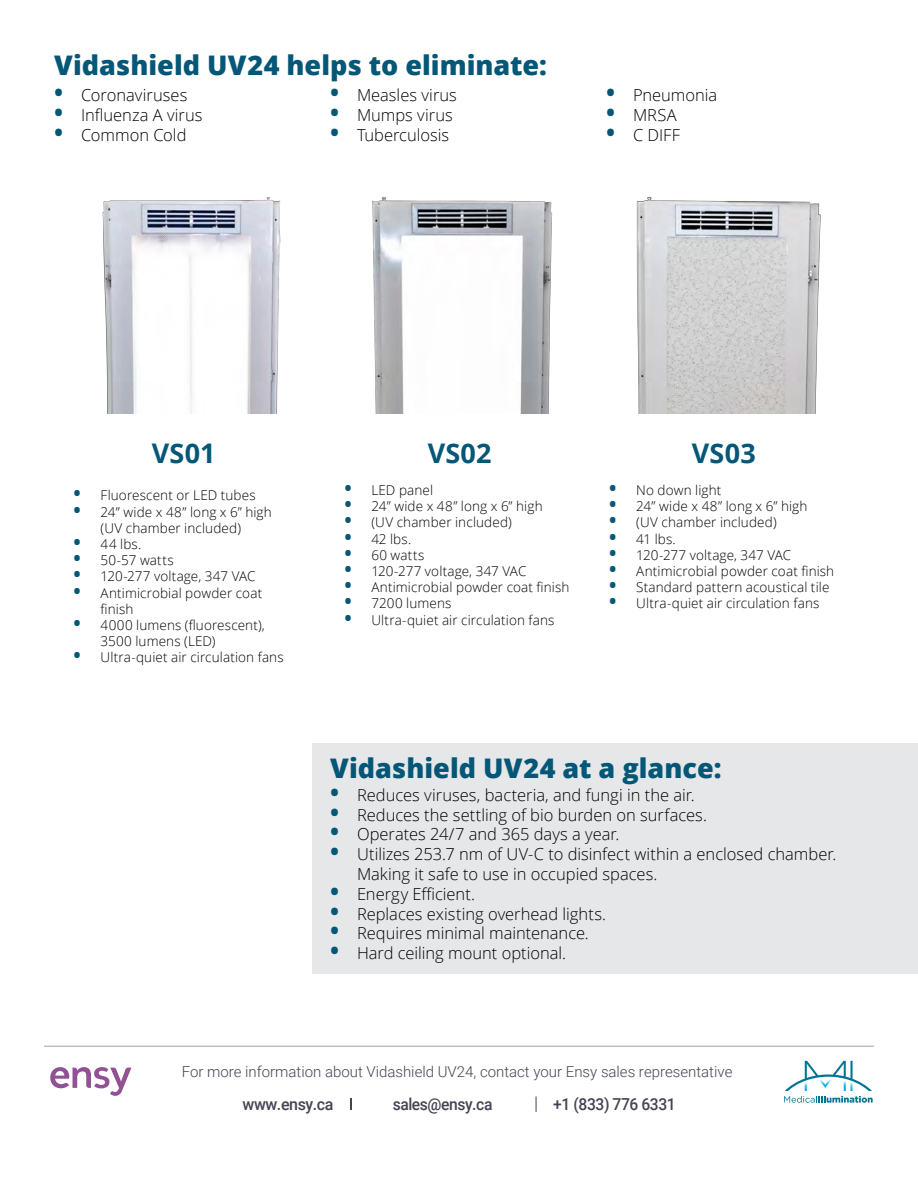
<style>
.page{position:relative;width:918px;height:1188px;background:#fff}
.page>*{position:absolute;margin:0;border:0;box-sizing:border-box;transform-origin:0 0}
.t1{font:800 27px "Open Sans";color:#045776}
.t2{font:700 27px "Open Sans";letter-spacing:.005em;color:#045776}
.t3{font:300 16.5px/19.8px "Open Sans";color:#000}
.t4{font:500 16.5px "Roboto";letter-spacing:-.025em;color:#434554;scale:.95 1}
.t5{font:500 16.5px "Roboto";letter-spacing:-.025em;color:#434554}
.t6{font:300 15px "Roboto";color:#434554}
.t7{font:300 13.5px/16.2px "Open Sans";letter-spacing:.01em;color:#000}
.s1{font-weight:700;font-size:24px;color:#045776}
.s2{font-weight:700;font-size:19.5px;color:#045776}
.s3{font-family:"Maven Pro";font-weight:400;font-size:15.3px}
</style>
<div class="page">
<div style="left:312px;top:744px;width:606px;height:230px;background:#e6e7e8"></div>
<img style="left:102px;top:197px;width:179px;height:217px">
<img style="left:372px;top:197px;width:181px;height:217px">
<img style="left:636px;top:197px;width:185px;height:217px">
<svg style="left:50px;top:1067px;width:81px;height:29px"></svg>
<hr style="left:44px;top:1046px;width:830px;height:1px;background:#434554">
<svg style="left:784px;top:1061px;width:89px;height:42px"></svg>
<h1 class="t1" style="left:54px;top:44px;width:494px">Vidashield UV24 helps to eliminate:</h1>
<p class="t3" style="left:54px;top:85px;width:135px"><span class="s1">•</span> Coronaviruses</p>
<p class="t3" style="left:54px;top:105px;width:150px"><span class="s1">•</span> Influenza A virus</p>
<p class="t3" style="left:54px;top:125px;width:134px"><span class="s1">•</span> Common Cold</p>
<p class="t3" style="left:330px;top:85px;width:129px"><span class="s1">•</span> Measles virus</p>
<p class="t3" style="left:330px;top:105px;width:124px"><span class="s1">•</span> Mumps virus</p>
<p class="t3" style="left:330px;top:125px;width:121px"><span class="s1">•</span> Tuberculosis</p>
<p class="t3" style="left:606px;top:85px;width:113px"><span class="s1">•</span> Pneumonia</p>
<p class="t3" style="left:606px;top:105px;width:72px"><span class="s1">•</span> MRSA</p>
<p class="t3" style="left:606px;top:125px;width:76px"><span class="s1">•</span> C DIFF</p>
<h1 class="t2" style="left:152px;top:434px;width:65px">VS01</h1>
<p class="t7" style="left:74px;top:487px;width:184px"><span class="s2">•</span> Fluorescent or LED tubes</p>
<p class="t7" style="left:74px;top:503px;width:200px;text-align:center"><span class="s2">•</span> 24” wide x 48” long x 6” high (UV chamber included)</p>
<p class="t7" style="left:74px;top:536px;width:69px"><span class="s2">•</span> 44 lbs.</p>
<p class="t7" style="left:74px;top:552px;width:102px"><span class="s2">•</span> 50-57 watts</p>
<p class="t7" style="left:74px;top:568px;width:184px"><span class="s2">•</span> 120-277 voltage, 347 VAC</p>
<p class="t7" style="left:101px;top:584px;width:163px;text-indent:-27px"><span class="s2">•</span> Antimicrobial powder coat finish</p>
<p class="t7" style="left:101px;top:617px;width:166px;text-indent:-27px"><span class="s2">•</span> 4000 lumens (fluorescent),<br>3500 lumens (LED)</p>
<p class="t7" style="left:74px;top:649px;width:212px"><span class="s2">•</span> Ultra-quiet air circulation fans</p>
<h1 class="t2" style="left:428px;top:434px;width:65px">VS02</h1>
<p class="t7" style="left:344px;top:482px;width:90px"><span class="s2">•</span> LED panel</p>
<p class="t7" style="left:344px;top:498px;width:200px"><span class="s2">•</span> 24” wide x 48” long x 6” high</p>
<p class="t7" style="left:344px;top:514px;width:169px"><span class="s2">•</span> (UV chamber included)</p>
<p class="t7" style="left:344px;top:530px;width:68px"><span class="s2">•</span> 42 lbs.</p>
<p class="t7" style="left:344px;top:546px;width:81px"><span class="s2">•</span> 60 watts</p>
<p class="t7" style="left:344px;top:563px;width:184px"><span class="s2">•</span> 120-277 voltage, 347 VAC</p>
<p class="t7" style="left:344px;top:579px;width:226px"><span class="s2">•</span> Antimicrobial powder coat finish</p>
<p class="t7" style="left:344px;top:595px;width:109px"><span class="s2">•</span> 7200 lumens</p>
<p class="t7" style="left:344px;top:611px;width:212px"><span class="s2">•</span> Ultra-quiet air circulation fans</p>
<h1 class="t2" style="left:692px;top:434px;width:66px">VS03</h1>
<p class="t7" style="left:609px;top:482px;width:114px"><span class="s2">•</span> No down light</p>
<p class="t7" style="left:609px;top:498px;width:200px"><span class="s2">•</span> 24” wide x 48” long x 6” high</p>
<p class="t7" style="left:609px;top:514px;width:169px"><span class="s2">•</span> (UV chamber included)</p>
<p class="t7" style="left:609px;top:530px;width:68px"><span class="s2">•</span> 41 lbs.</p>
<p class="t7" style="left:609px;top:546px;width:184px"><span class="s2">•</span> 120-277 voltage, 347 VAC</p>
<p class="t7" style="left:609px;top:563px;width:226px"><span class="s2">•</span> Antimicrobial powder coat finish</p>
<p class="t7" style="left:609px;top:579px;width:222px"><span class="s2">•</span> Standard pattern acoustical tile</p>
<p class="t7" style="left:609px;top:595px;width:212px"><span class="s2">•</span> Ultra-quiet air circulation fans</p>
<h1 class="t1" style="left:330px;top:747px;width:393px">Vidashield UV24 at a glance:</h1>
<p class="t3" style="left:330px;top:785px;width:366px"><span class="s1">•</span> Reduces viruses, bacteria, and fungi in the air.</p>
<p class="t3" style="left:330px;top:804px;width:378px"><span class="s1">•</span> Reduces the settling of bio burden on surfaces.</p>
<p class="t3" style="left:330px;top:824px;width:291px"><span class="s1">•</span> Operates 24/7 and 365 days a year.</p>
<p class="t3" style="left:357px;top:844px;width:481px;text-indent:-27px"><span class="s1">•</span> Utilizes 253.7 nm of UV-C to disinfect within a enclosed chamber.<br>Making it safe to use in occupied spaces.</p>
<p class="t3" style="left:330px;top:884px;width:147px"><span class="s1">•</span> Energy Efficient.</p>
<p class="t3" style="left:330px;top:903px;width:278px"><span class="s1">•</span> Replaces existing overhead lights.</p>
<p class="t3" style="left:330px;top:923px;width:260px"><span class="s1">•</span> Requires minimal maintenance.</p>
<p class="t3" style="left:330px;top:943px;width:238px"><span class="s1">•</span> Hard ceiling mount optional.</p>
<p class="t6" style="left:182px;top:1062px;width:552px">For more information about Vidashield UV24, contact your Ensy sales representative</p>
<p class="t5" style="left:243px;top:1093px;width:93px">www.ensy.ca</p>
<p class="t4" style="left:393px;top:1092px;width:107px">sales@ensy.ca</p>
<p class="t4" style="left:535px;top:1092px;width:150px"><span class="s3">|</span> +1 (833) 776 6331</p>
</div>
